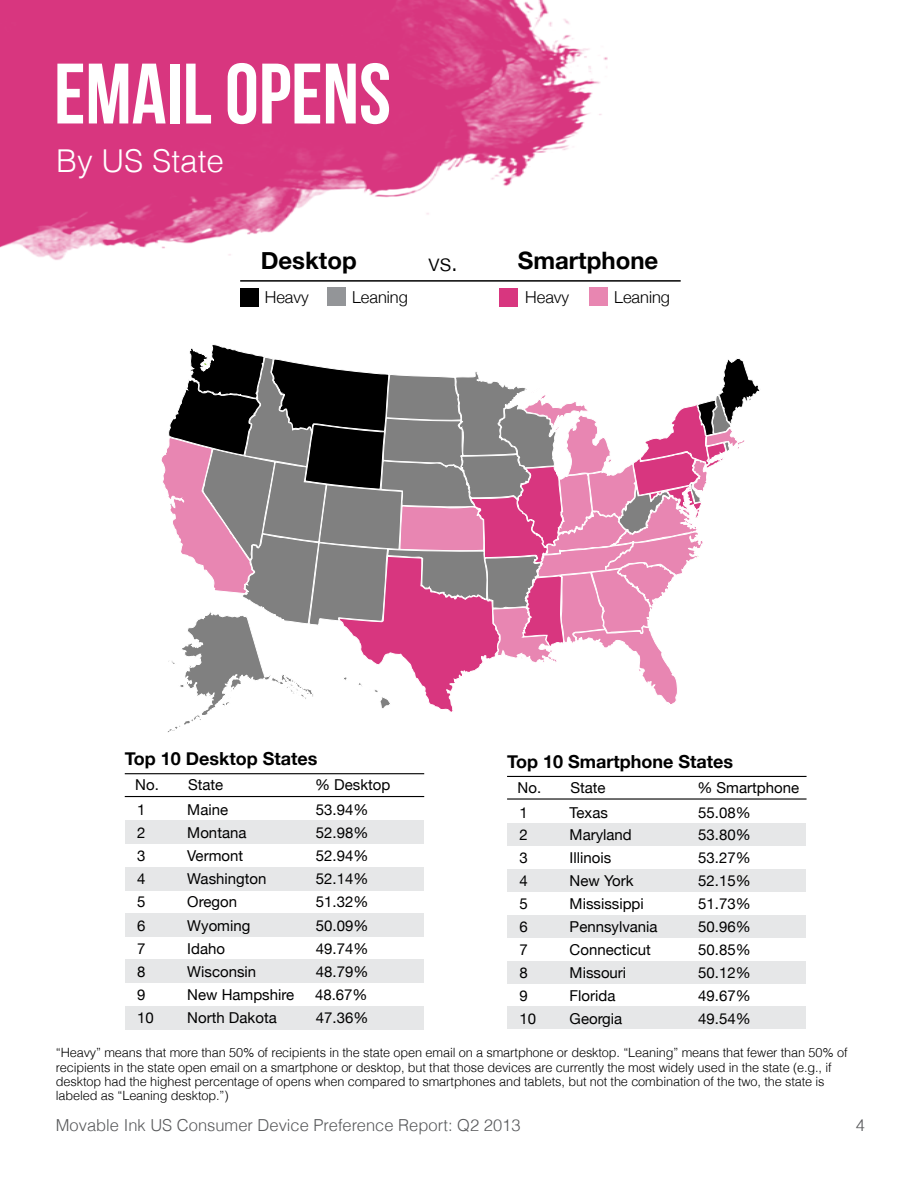
<style>
.page{position:relative;width:918px;height:1188px;background:#fff}
.page>*{position:absolute;margin:0;border:0;box-sizing:border-box;transform-origin:0 0}
.t1{font:85.5px "Bebas Neue";color:#fff}
.t2{font:300 31.5px "Helvetica";color:#fff}
.t3{font:700 24px "Helvetica Neue";color:#000}
.t4{font:300 24px "Helvetica Neue";color:#000}
.t5{font:700 18px "Helvetica Neue";color:#000}
.t6{font:300 16.5px "Helvetica";color:#58595b}
.t7{font:300 16.5px "Helvetica Neue";color:#000}
.t8{font:15px "Helvetica Neue";color:#000}
.t9{font:300 12.75px/14.2px "Helvetica";letter-spacing:-.01em;color:#000}
</style>
<div class="page">
<img style="left:0;top:0;width:608px;height:298px">
<div style="left:240px;top:288px;width:19px;height:19px;background:#000"></div>
<div style="left:500px;top:288px;width:18px;height:19px;background:#d8367f"></div>
<div style="left:327px;top:287px;width:19px;height:19px;background:#939598"></div>
<div style="left:590px;top:287px;width:18px;height:19px;background:#e886b1"></div>
<hr style="left:240px;top:280px;width:441px;height:2px;background:#000">
<svg style="left:161px;top:344px;width:599px;height:388px"></svg>
<hr style="left:125px;top:773px;width:299px;height:1px;background:#000">
<hr style="left:125px;top:796px;width:299px;height:1px;background:#000">
<div style="left:125px;top:821px;width:298px;height:23px;background:#e6e7e8"></div>
<div style="left:125px;top:867px;width:298px;height:23px;background:#e6e7e8"></div>
<div style="left:125px;top:913px;width:298px;height:24px;background:#e6e7e8"></div>
<div style="left:125px;top:960px;width:298px;height:23px;background:#e6e7e8"></div>
<div style="left:125px;top:1006px;width:298px;height:23px;background:#e6e7e8"></div>
<hr style="left:507px;top:776px;width:300px;height:1px;background:#000">
<hr style="left:507px;top:798px;width:300px;height:2px;background:#000">
<div style="left:507px;top:823px;width:299px;height:23px;background:#e6e7e8"></div>
<div style="left:507px;top:869px;width:299px;height:23px;background:#e6e7e8"></div>
<div style="left:507px;top:915px;width:299px;height:23px;background:#e6e7e8"></div>
<div style="left:507px;top:961px;width:299px;height:22px;background:#e6e7e8"></div>
<div style="left:507px;top:1006px;width:299px;height:23px;background:#e6e7e8"></div>
<h1 class="t1" style="left:54px;top:47px;width:339px">EMAIL OPENS</h1>
<h2 class="t2" style="left:56px;top:136px;width:170px">By US State</h2>
<h3 class="t3" style="left:261px;top:242px;width:97px">Desktop</h3>
<h3 class="t3" style="left:518px;top:242px;width:142px">Smartphone</h3>
<p class="t7" style="left:265px;top:284px;width:46px">Heavy</p>
<p class="t7" style="left:352px;top:284px;width:57px">Leaning</p>
<p class="t7" style="left:525px;top:284px;width:46px">Heavy</p>
<p class="t7" style="left:614px;top:284px;width:57px">Leaning</p>
<h3 class="t4" style="left:429px;top:243px;width:31px">vs.</h3>
<h3 class="t5" style="left:125px;top:745px;width:194px">Top 10 Desktop States</h3>
<p class="t8" style="left:135px;top:774px;width:90px">No. State</p>
<p class="t8" style="left:315px;top:774px;width:77px">% Desktop</p>
<p class="t8" style="left:137px;top:799px;width:10px">1</p>
<p class="t8" style="left:187px;top:799px;width:42px">Maine</p>
<p class="t8" style="left:316px;top:799px;width:54px">53.94%</p>
<p class="t8" style="left:137px;top:845px;width:10px">3</p>
<p class="t8" style="left:187px;top:845px;width:57px">Vermont</p>
<p class="t8" style="left:316px;top:845px;width:54px">52.94%</p>
<p class="t8" style="left:137px;top:891px;width:10px">5</p>
<p class="t8" style="left:187px;top:891px;width:51px">Oregon</p>
<p class="t8" style="left:316px;top:891px;width:54px">51.32%</p>
<p class="t8" style="left:137px;top:938px;width:10px">7</p>
<p class="t8" style="left:187px;top:938px;width:39px">Idaho</p>
<p class="t8" style="left:316px;top:938px;width:54px">49.74%</p>
<p class="t8" style="left:137px;top:984px;width:10px">9</p>
<p class="t8" style="left:187px;top:984px;width:108px">New Hampshire</p>
<p class="t8" style="left:315px;top:984px;width:54px">48.67%</p>
<h3 class="t5" style="left:507px;top:748px;width:228px">Top 10 Smartphone States</h3>
<p class="t8" style="left:518px;top:777px;width:90px">No. State</p>
<p class="t8" style="left:697px;top:777px;width:103px">% Smartphone</p>
<p class="t8" style="left:520px;top:802px;width:10px">1</p>
<p class="t8" style="left:570px;top:802px;width:40px">Texas</p>
<p class="t8" style="left:698px;top:802px;width:54px">55.08%</p>
<p class="t8" style="left:520px;top:847px;width:10px">3</p>
<p class="t8" style="left:570px;top:847px;width:43px">Illinois</p>
<p class="t8" style="left:698px;top:847px;width:54px">53.27%</p>
<p class="t8" style="left:520px;top:893px;width:10px">5</p>
<p class="t8" style="left:570px;top:893px;width:76px">Mississippi</p>
<p class="t8" style="left:698px;top:893px;width:54px">51.73%</p>
<p class="t8" style="left:520px;top:939px;width:10px">7</p>
<p class="t8" style="left:570px;top:939px;width:83px">Connecticut</p>
<p class="t8" style="left:698px;top:939px;width:54px">50.85%</p>
<p class="t8" style="left:520px;top:984px;width:10px">9</p>
<p class="t8" style="left:570px;top:984px;width:47px">Florida</p>
<p class="t8" style="left:698px;top:984px;width:54px">49.67%</p>
<p class="t8" style="left:137px;top:822px;width:10px">2</p>
<p class="t8" style="left:187px;top:822px;width:61px">Montana</p>
<p class="t8" style="left:316px;top:822px;width:54px">52.98%</p>
<p class="t8" style="left:137px;top:868px;width:10px">4</p>
<p class="t8" style="left:187px;top:868px;width:81px">Washington</p>
<p class="t8" style="left:316px;top:868px;width:54px">52.14%</p>
<p class="t8" style="left:137px;top:914px;width:10px">6</p>
<p class="t8" style="left:187px;top:914px;width:65px">Wyoming</p>
<p class="t8" style="left:316px;top:914px;width:54px">50.09%</p>
<p class="t8" style="left:137px;top:961px;width:10px">8</p>
<p class="t8" style="left:187px;top:961px;width:70px">Wisconsin</p>
<p class="t8" style="left:316px;top:961px;width:54px">48.79%</p>
<p class="t8" style="left:137px;top:1007px;width:18px">10</p>
<p class="t8" style="left:187px;top:1007px;width:91px">North Dakota</p>
<p class="t8" style="left:316px;top:1007px;width:54px">47.36%</p>
<p class="t8" style="left:520px;top:824px;width:10px">2</p>
<p class="t8" style="left:570px;top:824px;width:64px">Maryland</p>
<p class="t8" style="left:698px;top:824px;width:54px">53.80%</p>
<p class="t8" style="left:520px;top:870px;width:10px">4</p>
<p class="t8" style="left:570px;top:870px;width:65px">New York</p>
<p class="t8" style="left:698px;top:870px;width:54px">52.15%</p>
<p class="t8" style="left:520px;top:916px;width:10px">6</p>
<p class="t8" style="left:570px;top:916px;width:90px">Pennsylvania</p>
<p class="t8" style="left:698px;top:916px;width:54px">50.96%</p>
<p class="t8" style="left:520px;top:962px;width:10px">8</p>
<p class="t8" style="left:570px;top:962px;width:58px">Missouri</p>
<p class="t8" style="left:698px;top:962px;width:54px">50.12%</p>
<p class="t8" style="left:520px;top:1007px;width:18px">10</p>
<p class="t8" style="left:570px;top:1007px;width:54px">Georgia</p>
<p class="t8" style="left:698px;top:1007px;width:54px">49.54%</p>
<p class="t9" style="left:56px;top:1045px;width:793px">“Heavy” means that more than 50% of recipients in the state open email on a smartphone or desktop. “Leaning” means that fewer than 50% of recipients in the state open email on a smartphone or desktop, but that those devices are currently the most widely used in the state (e.g., if desktop had the highest percentage of opens when compared to smartphones and tablets, but not the combination of the two, the state is labeled as “Leaning desktop.”)</p>
<p class="t6" style="left:56px;top:1112px;width:466px">Movable Ink US Consumer Device Preference Report: Q2 2013</p>
<p class="t6" style="left:856px;top:1112px;width:11px">4</p>
</div>
